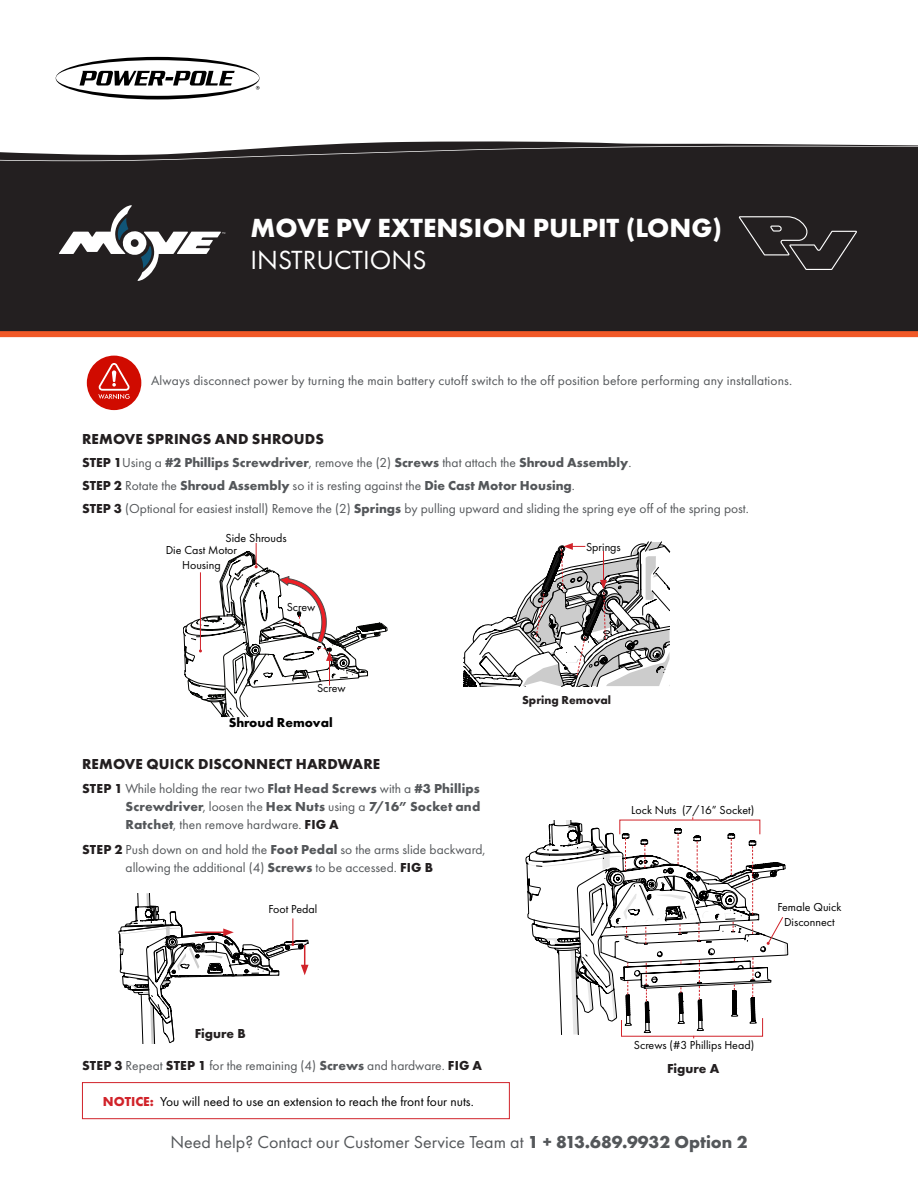
<style>
.page{position:relative;width:918px;height:1188px;background:#fff}
.page>*{position:absolute;margin:0;border:0;box-sizing:border-box;transform-origin:0 0}
.t1{font:700 27.3px "Futura PT";color:#fff}
.t2{font:27.3px "Futura PT";color:#fff}
.t3{font:18px "Futura PT";color:#54575a}
.t4{font:700 15px "Futura PT";letter-spacing:.01em;color:#231f20}
.t5{font:13.5px/18px "Futura PT";color:#54575a;text-align:justify}
.t6{font:700 13.5px "Futura PT";color:#54575a}
.t7{font:13.5px "Futura PT";color:#000}
.t8{font:700 13.5px "Futura PT";color:#231f20}
.t9{font:700 13.5px "Futura PT";color:#000}
.t10{font:12px/14.4px "Futura PT";color:#000;text-align:center}
.t11{font:700 12px "Futura PT";color:#231f20}
.s1{color:#231f20}
.s2{font-weight:400}
.s3{font-weight:700;color:#231f20}
.s4{font-weight:700}
.s5{font-weight:700;color:#d1232a}
</style>
<div class="page">
<div style="left:0;top:161px;width:918px;height:170px;background:#231f20"></div>
<svg style="left:0;top:141px;width:918px;height:20px"></svg>
<svg style="left:56px;top:57px;width:204px;height:42px"></svg>
<div style="left:0;top:331px;width:918px;height:6px;background:#f15927"></div>
<svg style="left:59px;top:205px;width:166px;height:76px"></svg>
<svg style="left:739px;top:216px;width:118px;height:54px"></svg>
<svg style="left:464px;top:541px;width:206px;height:146px"></svg>
<svg style="left:118px;top:893px;width:191px;height:151px"></svg>
<svg style="left:485px;top:607px;width:185px;height:322px"></svg>
<svg style="left:532px;top:792px;width:257px;height:246px"></svg>
<div style="left:87px;top:356px;width:54px;height:54px;background:#d00b00;border-radius:50%"></div>
<svg style="left:98px;top:363px;width:32px;height:36px"></svg>
<svg style="left:183px;top:543px;width:205px;height:174px"></svg>
<div style="left:82px;top:1082px;width:428px;height:37px;border:1px solid #d1232a"></div>
<h1 class="t1" style="left:251px;top:210px;width:473px">MOVE PV EXTENSION PULPIT (LONG)</h1>
<h1 class="t2" style="left:251px;top:244px;width:178px">INSTRUCTIONS</h1>
<p class="t5" style="left:151px;top:371px;width:643px">Always disconnect power by turning the main battery cutoff switch to the off position before performing any installations.</p>
<p class="t4" style="left:82px;top:430px;width:243px">REMOVE SPRINGS AND SHROUDS</p>
<p class="t6" style="left:82px;top:454px;width:551px"><span class="s1">STEP 1</span><span class="s2">Using a</span> #2 Phillips Screwdriver<span class="s2">, remove the (2)</span> Screws <span class="s2">that attach the</span> Shroud Assembly<span class="s2">.</span></p>
<p class="t5" style="left:82px;top:477px;width:494px"><span class="s3">STEP 2</span> Rotate the <span class="s4">Shroud Assembly</span> so it is resting against the <span class="s4">Die Cast Motor Housing</span>.</p>
<p class="t5" style="left:82px;top:499px;width:668px"><span class="s3">STEP 3</span> (Optional for easiest install) Remove the (2) <span class="s4">Springs</span> by pulling upward and sliding the spring eye off of the spring post.</p>
<p class="t10" style="left:586px;top:540px;width:36px">Springs</p>
<p class="t10" style="left:226px;top:530px;width:63px">Side Shrouds</p>
<p class="t10" style="left:166px;top:543px;width:73px">Die Cast Motor<br>Housing</p>
<p class="t10" style="left:287px;top:599px;width:30px">Screw</p>
<p class="t10" style="left:317px;top:680px;width:30px">Screw</p>
<p class="t9" style="left:229px;top:714px;width:105px">Shroud Removal</p>
<p class="t4" style="left:82px;top:754px;width:300px">REMOVE QUICK DISCONNECT HARDWARE</p>
<p class="t5" style="left:126px;top:780px;width:356px;text-indent:-44px"><span class="s3">STEP 1</span> While holding the rear two <span class="s4">Flat Head Screws</span> with a <span class="s4">#3 Phillips Screwdriver</span>, loosen the <span class="s4">Hex Nuts</span> using a <span class="s4">7/16” Socket and Ratchet</span>, then remove hardware. <span class="s3">FIG A</span></p>
<p class="t5" style="left:126px;top:840px;width:362px;text-indent:-44px"><span class="s3">STEP 2</span> Push down on and hold the <span class="s4">Foot Pedal</span> so the arms slide backward, allowing the additional (4) <span class="s4">Screws</span> to be accessed. <span class="s3">FIG B</span></p>
<p class="t10" style="left:268px;top:902px;width:50px">Foot Pedal</p>
<p class="t11" style="left:522px;top:693px;width:91px">Spring Removal</p>
<p class="t10" style="left:631px;top:802px;width:125px">Lock Nuts (7/16” Socket)</p>
<p class="t10" style="left:777px;top:900px;width:66px">Female Quick<br>Disconnect</p>
<p class="t8" style="left:195px;top:1025px;width:52px">Figure B</p>
<p class="t5" style="left:82px;top:1056px;width:402px"><span class="s3">STEP 3</span> Repeat <span class="s3">STEP 1</span> for the remaining (4) <span class="s4">Screws</span> and hardware. <span class="s3">FIG A</span></p>
<p class="t7" style="left:103px;top:1093px;width:372px"><span class="s5">NOTICE:</span> You will need to use an extension to reach the front four nuts.</p>
<p class="t10" style="left:634px;top:1037px;width:122px">Screws (#3 Phillips Head)</p>
<p class="t8" style="left:667px;top:1060px;width:54px">Figure A</p>
<p class="t3" style="left:171px;top:1131px;width:578px">Need help? Contact our Customer Service Team at <span class="s4">1 + 813.689.9932 Option 2</span></p>
</div>
